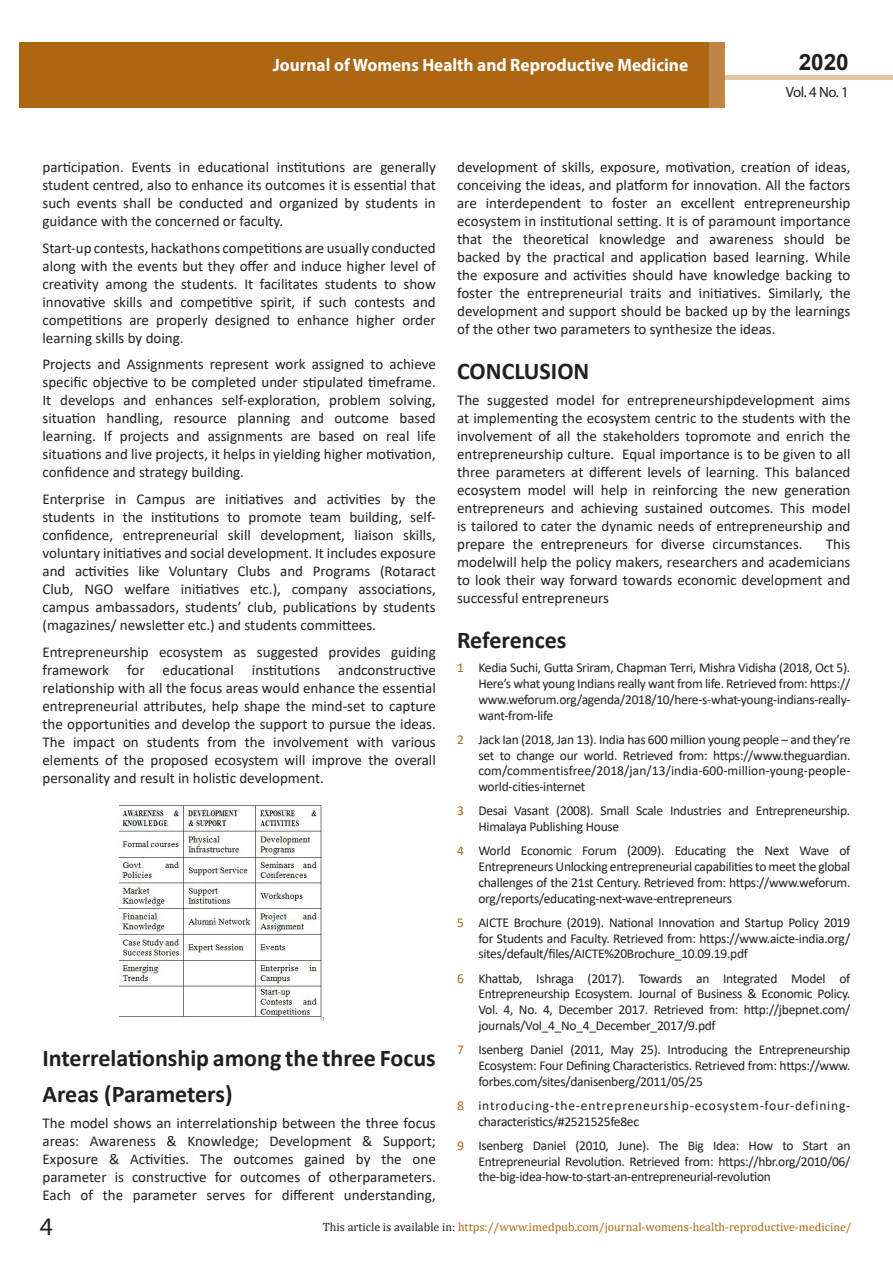
<style>
.page{position:relative;width:893px;height:1263px;background:#fff}
.page>*{position:absolute;margin:0;border:0;box-sizing:border-box;transform-origin:0 0}
.t1{font:25.5px "Myriad Pro";color:#231f20}
.t2{font:700 24px/36px "Calibri";color:#231f20}
.t3{font:700 22.5px "Arial";color:#231f20}
.t4{font:700 18px "Myriad Pro";color:#fff;scale:.96 1}
.t5{font:15px/18px "Calibri";color:#231f20;text-align:justify}
.t6{font:14.85px "Myriad Pro";color:#231f20}
.t7{font:13.5px/15.8px "Calibri";letter-spacing:-.02em;color:#231f20;text-align:justify}
.t8{font:13.5px/15.8px "Calibri";letter-spacing:.05em;color:#231f20}
.t9{font:12px "Cambria";color:#ac6614}
.s1{color:#ac6614}
.s2{color:#231f20}
</style>
<div class="page">
<hr style="left:725px;top:75px;width:168px;height:4px;background:#e4c5a4">
<div style="left:19px;top:42px;width:690px;height:66px;background:#ac6614"></div>
<div style="left:709px;top:42px;width:16px;height:66px;background:#c08544"></div>
<img style="left:120px;top:805px;width:204px;height:216px">
<p class="t4" style="left:273px;top:53px;width:434px">Journal of Womens Health and Reproductive Medicine</p>
<p class="t4" style="left:517px;top:53px;width:198px">ARCHIVOS DE MEDICINA</p>
<h3 class="t3" style="left:799px;top:46px;width:52px">2020</h3>
<p class="t6" style="left:786px;top:83px;width:64px">Vol. 4 No. 1</p>
<p class="t5" style="left:43px;top:158px;width:395px">participation. Events in educational institutions are generally student centred, also to enhance its outcomes it is essential that such events shall be conducted and organized by students in guidance with the concerned or faculty.</p>
<p class="t5" style="left:43px;top:239px;width:395px">Start-up contests, hackathons competitions are usually conducted along with the events but they offer and induce higher level of creativity among the students. It facilitates students to show innovative skills and competitive spirit, if such contests and competitions are properly designed to enhance higher order learning skills by doing.</p>
<p class="t5" style="left:43px;top:355px;width:395px">Projects and Assignments represent work assigned to achieve specific objective to be completed under stipulated timeframe.<br>It develops and enhances self-exploration, problem solving, situation handling, resource planning and outcome based learning. If projects and assignments are based on real life situations and live projects, it helps in yielding higher motivation, confidence and strategy building.</p>
<p class="t5" style="left:43px;top:490px;width:395px">Enterprise in Campus are initiatives and activities by the students in the institutions to promote team building, self&shy;confidence, entrepreneurial skill development, liaison skills, voluntary initiatives and social development. It includes exposure and activities like Voluntary Clubs and Programs (Rotaract Club, NGO welfare initiatives etc.), company associations, campus ambassadors, students’ club, publications by students (magazines/ newsletter etc.) and students committees.</p>
<p class="t5" style="left:43px;top:642px;width:395px">Entrepreneurship ecosystem as suggested provides guiding framework for educational institutions andconstructive relationship with all the focus areas would enhance the essential entrepreneurial attributes, help shape the mind-set to capture the opportunities and develop the support to pursue the ideas.<br>The impact on students from the involvement with various elements of the proposed ecosystem will improve the overall personality and result in holistic development.</p>
<p class="t2" style="left:43px;top:1039px;width:395px">Interrelationship among the three Focus<br>Areas (Parameters)</p>
<p class="t5" style="left:43px;top:1114px;width:395px">The model shows an interrelationship between the three focus areas: Awareness &amp; Knowledge; Development &amp; Support; Exposure &amp; Activities. The outcomes gained by the one parameter is constructive for outcomes of otherparameters.<br>Each of the parameter serves for different understanding,</p>
<p class="t5" style="left:457px;top:158px;width:395px">development of skills, exposure, motivation, creation of ideas, conceiving the ideas, and platform for innovation. All the factors are interdependent to foster an excellent entrepreneurship ecosystem in institutional setting. It is of paramount importance that the theoretical knowledge and awareness should be backed by the practical and application based learning. While the exposure and activities should have knowledge backing to foster the entrepreneurial traits and initiatives. Similarly, the development and support should be backed up by the learnings of the other two parameters to synthesize the ideas.</p>
<p class="t2" style="left:457px;top:353px;width:134px">CONCLUSION</p>
<p class="t5" style="left:457px;top:391px;width:395px">The suggested model for entrepreneurshipdevelopment aims at implementing the ecosystem centric to the students with the involvement of all the stakeholders topromote and enrich the entrepreneurship culture. Equal importance is to be given to all three parameters at different levels of learning. This balanced ecosystem model will help in reinforcing the new generation entrepreneurs and achieving sustained outcomes. This model is tailored to cater the dynamic needs of entrepreneurship and prepare the entrepreneurs for diverse circumstances.</p>
<p class="t5" style="left:457px;top:535px;width:395px;text-indent:369px">This modelwill help the policy makers, researchers and academicians to look their way forward towards economic development and successful entrepreneurs</p>
<p class="t2" style="left:457px;top:622px;width:111px">References</p>
<p class="t7" style="left:478px;top:659px;width:374px;text-indent:-21px"><span class="s1">1</span> Kedia Suchi, Gutta Sriram, Chapman Terri, Mishra Vidisha (2018, Oct 5).<br>Here’s what young Indians really want from life. Retrieved from: https:// www.weforum.org/agenda/2018/10/here-s-what-young-indians-really&shy;want-from-life</p>
<p class="t7" style="left:478px;top:731px;width:374px;text-indent:-21px"><span class="s1">2</span> Jack Ian (2018, Jan 13). India has 600 million young people – and they’re set to change our world. Retrieved from: https://www.theguardian. com/commentisfree/2018/jan/13/india-600-million-young-people&shy;world-cities-internet</p>
<p class="t7" style="left:478px;top:802px;width:373px;text-indent:-21px"><span class="s1">3</span> Desai Vasant (2008). Small Scale Industries and Entrepreneurship.<br>Himalaya Publishing House</p>
<p class="t7" style="left:478px;top:842px;width:373px;text-indent:-21px"><span class="s1">4</span> World Economic Forum (2009). Educating the Next Wave of Entrepreneurs Unlocking entrepreneurial capabilities to meet the global challenges of the 21st Century. Retrieved from: https://www.weforum. org/reports/educating-next-wave-entrepreneurs</p>
<p class="t7" style="left:478px;top:914px;width:373px;text-indent:-21px"><span class="s1">5</span> AICTE Brochure (2019). National Innovation and Startup Policy 2019 for Students and Faculty. Retrieved from: https://www.aicte-india.org/ sites/default/files/AICTE%20Brochure_10.09.19.pdf</p>
<p class="t7" style="left:478px;top:970px;width:374px;text-indent:-21px"><span class="s1">6</span> Khattab, Ishraga (2017). Towards an Integrated Model of Entrepreneurship Ecosystem. Journal of Business &amp; Economic Policy.<br>Vol. 4, No. 4, December 2017. Retrieved from: http://jbepnet.com/ journals/Vol_4_No_4_December_2017/9.pdf</p>
<p class="t7" style="left:478px;top:1041px;width:373px;text-indent:-21px"><span class="s1">7</span> Isenberg Daniel (2011, May 25). Introducing the Entrepreneurship Ecosystem: Four Defining Characteristics. Retrieved from: https://www. forbes.com/sites/danisenberg/2011/05/25</p>
<p class="t8" style="left:478px;top:1097px;width:374px;text-indent:-21px"><span class="s1">8</span> introducing-the-entrepreneurship-ecosystem-four-defining&shy;characteristics/#2521525fe8ec</p>
<p class="t7" style="left:478px;top:1137px;width:374px;text-indent:-21px"><span class="s1">9</span> Isenberg Daniel (2010, June). The Big Idea: How to Start an Entrepreneurial Revolution. Retrieved from: https://hbr.org/2010/06/ the-big-idea-how-to-start-an-entrepreneurial-revolution</p>
<h1 class="t1" style="left:40px;top:1211px;width:15px">4</h1>
<p class="t9" style="left:323px;top:1219px;width:530px"><span class="s2">This article is available in:</span> https://www.imedpub.com/journal-womens-health-reproductive-medicine/</p>
</div>
